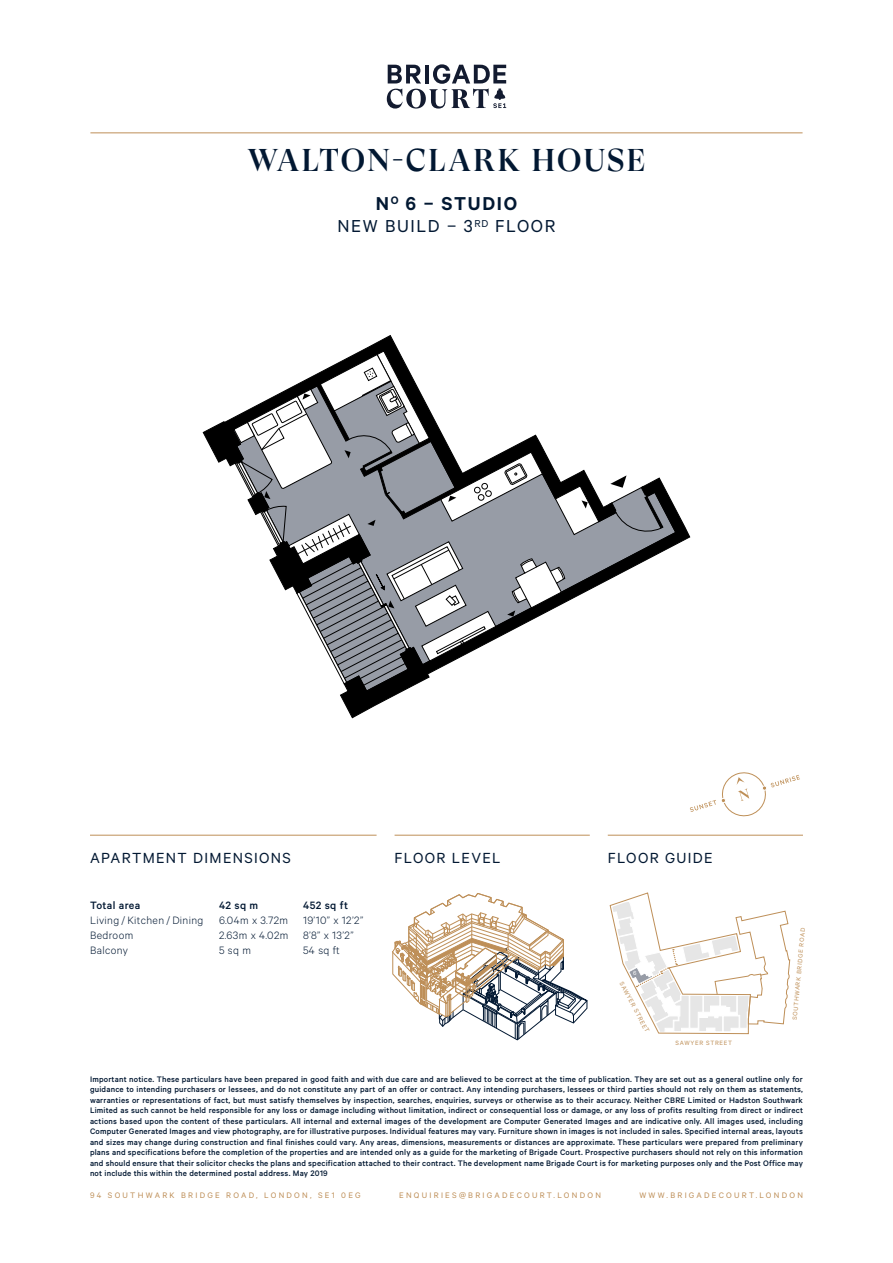
<style>
.page{position:relative;width:893px;height:1263px;background:#fff}
.page>*{position:absolute;margin:0;border:0;box-sizing:border-box;transform-origin:0 0}
.t1{font:500 31.5px "GT Super Display";letter-spacing:.065em;color:#021832}
.t2{font:600 21px "Calibre";letter-spacing:.08em;color:#021832}
.t3{font:19.5px "Calibre";letter-spacing:.08em;color:#021832}
.t4{font:16.5px "Calibre";letter-spacing:.08em;color:#021832}
.t5{font:300 12px "Calibre";letter-spacing:.03em;color:#021832}
.t6{font:500 12px "Calibre";letter-spacing:.03em;color:#021832}
.t7{font:500 9px/10.5px "Calibre";letter-spacing:.02em;color:#021832;text-align:justify}
.t8{font:9px "Calibre";letter-spacing:.25em;color:#be8f58}
.t9{font:6.9px "Calibre";letter-spacing:.1em;color:#be8f58}
.t10{font:6.6px "Calibre";color:#fff}
</style>
<div class="page">
<svg style="left:387px;top:64px;width:119px;height:45px"></svg>
<svg style="left:690px;top:772px;width:110px;height:45px"></svg>
<hr style="left:90px;top:132px;width:712px;height:1px;background:#be8f58">
<svg style="left:610px;top:892px;width:180px;height:142px"></svg>
<hr style="left:608px;top:835px;width:195px;height:1px;background:#be8f58">
<hr style="left:395px;top:835px;width:195px;height:1px;background:#be8f58">
<hr style="left:90px;top:835px;width:287px;height:1px;background:#be8f58">
<svg style="left:340px;top:477px;width:350px;height:241px"></svg>
<svg style="left:202px;top:335px;width:415px;height:187px"></svg>
<svg style="left:615px;top:496px;width:49px;height:40px;background:#858992"></svg>
<svg style="left:233px;top:350px;width:367px;height:341px"></svg>
<svg style="left:610px;top:475px;width:16px;height:13px"></svg>
<svg style="left:392px;top:893px;width:196px;height:147px"></svg>
<h1 class="t1" style="left:248px;top:143px;width:399px">WALTON-CLARK HOUSE</h1>
<h2 class="t2" style="left:376px;top:191px;width:143px">N<sup>O</sup> 6 – STUDIO</h2>
<h3 class="t3" style="left:337px;top:215px;width:220px">NEW BUILD – 3<sup>RD</sup> FLOOR</h3>
<h3 class="t4" style="left:90px;top:848px;width:202px">APARTMENT DIMENSIONS</h3>
<h3 class="t4" style="left:395px;top:848px;width:107px">FLOOR LEVEL</h3>
<h3 class="t4" style="left:608px;top:848px;width:106px">FLOOR GUIDE</h3>
<h3 class="t6" style="left:90px;top:898px;width:52px">Total area</h3>
<h3 class="t6" style="left:219px;top:898px;width:41px">42 sq m</h3>
<h3 class="t6" style="left:303px;top:898px;width:46px">452 sq ft</h3>
<h3 class="t5" style="left:90px;top:913px;width:115px">Living / Kitchen / Dining</h3>
<h3 class="t5" style="left:219px;top:913px;width:70px">6.04m x 3.72m</h3>
<h3 class="t5" style="left:303px;top:913px;width:62px">19’10” x 12’2”</h3>
<h3 class="t5" style="left:90px;top:928px;width:45px">Bedroom</h3>
<h3 class="t5" style="left:219px;top:928px;width:136px">2.63m x 4.02m 8’8” x 13’2”</h3>
<h3 class="t5" style="left:90px;top:943px;width:39px">Balcony</h3>
<h3 class="t5" style="left:219px;top:943px;width:33px">5 sq m</h3>
<h3 class="t5" style="left:303px;top:943px;width:38px">54 sq ft</h3>
<p class="t10" style="left:633px;top:969px;width:5px">6</p>
<p class="t9" style="left:625px;top:980px;width:58px;rotate:62deg">SAWYER STREET</p>
<p class="t9" style="left:676px;top:1039px;width:58px">SAWYER STREET</p>
<p class="t9" style="left:791px;top:1020px;width:94px;rotate:-85deg">SOUTHWARK BRIDGE ROAD</p>
<p class="t7" style="left:90px;top:1073px;width:715px">Important notice. These particulars have been prepared in good faith and with due care and are believed to be correct at the time of publication. They are set out as a general outline only for guidance to intending purchasers or lessees, and do not constitute any part of an offer or contract. Any intending purchasers, lessees or third parties should not rely on them as statements, warranties or representations of fact, but must satisfy themselves by inspection, searches, enquiries, surveys or otherwise as to their accuracy. Neither CBRE Limited or Hadston Southwark Limited as such cannot be held responsible for any loss or damage including without limitation, indirect or consequential loss or damage, or any loss of profits resulting from direct or indirect actions based upon the content of these particulars. All internal and external images of the development are Computer Generated Images and are indicative only. All images used, including Computer Generated Images and view photography, are for illustrative purposes. Individual features may vary. Furniture shown in images is not included in sales. Specified internal areas, layouts and sizes may change during construction and final finishes could vary. Any areas, dimensions, measurements or distances are approximate. These particulars were prepared from preliminary plans and specifications before the completion of the properties and are intended only as a guide for the marketing of Brigade Court. Prospective purchasers should not rely on this information and should ensure that their solicitor checks the plans and specification attached to their contract. The development name Brigade Court is for marketing purposes only and the Post Office may not include this within the determined postal address. May 2019</p>
<p class="t8" style="left:90px;top:1189px;width:272px">94 SOUTHWARK BRIDGE ROAD, LONDON, SE1 0EG</p>
<p class="t8" style="left:399px;top:1189px;width:203px">ENQUIRIES@BRIGADECOURT.LONDON</p>
<p class="t8" style="left:639px;top:1189px;width:165px">WWW.BRIGADECOURT.LONDON</p>
</div>
